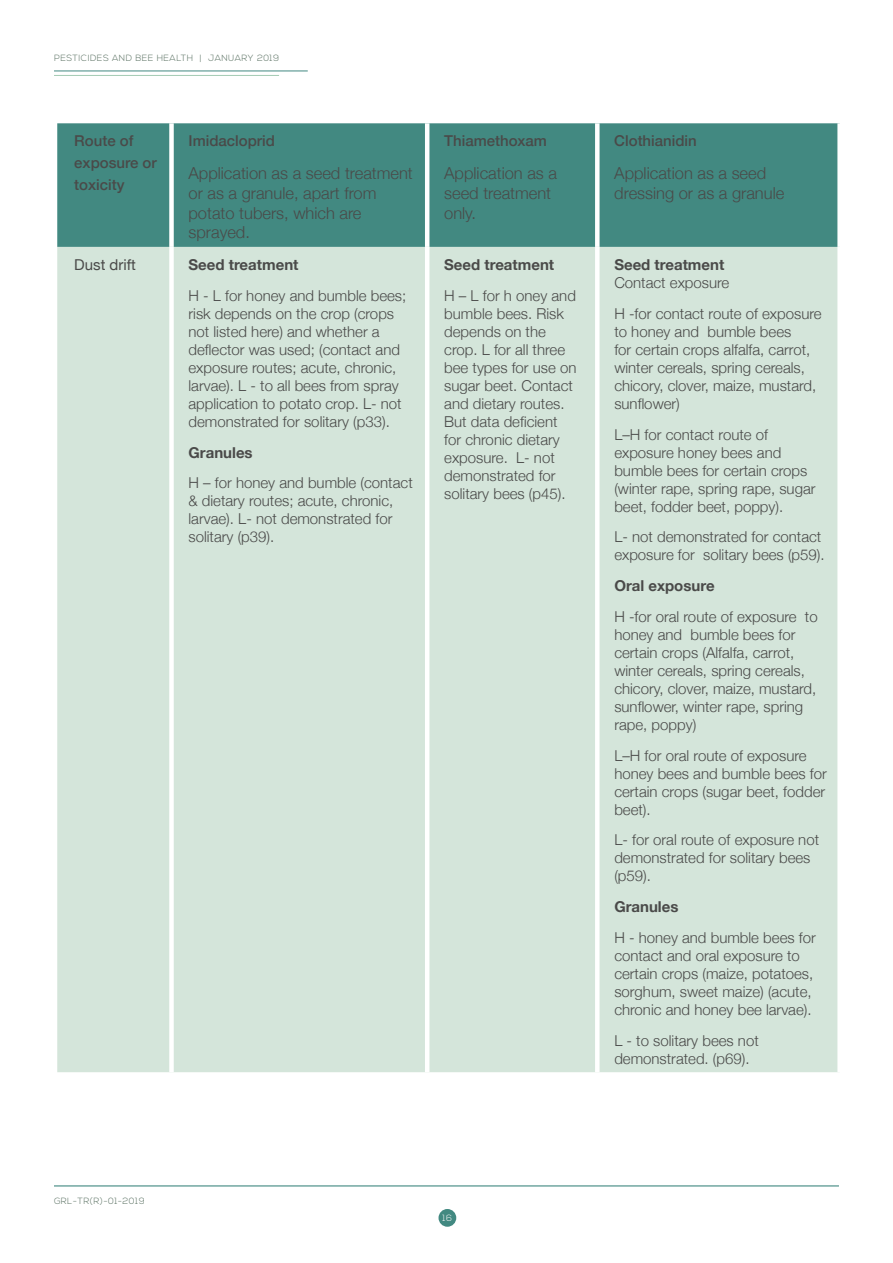
<style>
.page{position:relative;width:893px;height:1263px;background:#fff}
.page>*{position:absolute;margin:0;border:0;box-sizing:border-box;transform-origin:0 0}
.t1{font:300 16.5px/19.8px "Helvetica Neue";color:#4a4a49}
.t2{font:300 15px/18px "Helvetica Neue";color:#4a4a49}
.t3{font:700 15px "Helvetica Neue";color:#4a4a49}
.t4{font:500 15px/21.8px "Helvetica Neue";color:#4a4a49}
.t5{font:15px "Helvetica Neue";color:#4a4a49}
.t6{font:300 9px "Nexa";letter-spacing:.05em;color:#556d5e}
.t7{font:300 9px "Nexa";color:#fff}
</style>
<div class="page">
<div style="left:438px;top:1209px;width:18px;height:18px;background:#428981;border-radius:50%"></div>
<hr style="left:54px;top:1185px;width:785px;height:1px;background:#428981">
<hr style="left:54px;top:71px;width:254px;height:1px;background:#428981">
<hr style="left:54px;top:75px;width:225px;height:1px;background:#a3cab3">
<div style="left:57px;top:123px;width:780px;height:124px;background:#428981"></div>
<div style="left:57px;top:247px;width:780px;height:825px;background:#d4e5da"></div>
<div style="left:169px;top:247px;width:5px;height:825px;background:#fff"></div>
<hr style="left:425px;top:247px;width:4px;height:825px;background:#fff">
<div style="left:595px;top:247px;width:5px;height:825px;background:#fff"></div>
<div style="left:169px;top:123px;width:5px;height:124px;background:#fff"></div>
<hr style="left:425px;top:123px;width:4px;height:124px;background:#fff">
<div style="left:595px;top:123px;width:5px;height:124px;background:#fff"></div>
<p class="t6" style="left:54px;top:52px;width:227px">PESTICIDES AND BEE HEALTH | JANUARY 2019</p>
<p class="t4" style="left:74px;top:129px;width:84px">Route of exposure or toxicity</p>
<p class="t4" style="left:189px;top:129px;width:88px">Imidacloprid</p>
<p class="t1" style="left:189px;top:163px;width:226px">Application as a seed treatment or as a granule, apart from potato tubers, which are sprayed.</p>
<p class="t5" style="left:74px;top:255px;width:63px">Dust drift</p>
<p class="t3" style="left:189px;top:253px;width:112px">Seed treatment</p>
<p class="t2" style="left:189px;top:286px;width:219px">H - L for honey and bumble bees; risk depends on the crop (crops not listed here) and whether a deflector was used; (contact and exposure routes; acute, chronic, larvae). L - to all bees from spray application to potato crop. L- not demonstrated for solitary (p33).</p>
<p class="t3" style="left:189px;top:440px;width:66px">Granules</p>
<p class="t2" style="left:189px;top:474px;width:226px">H – for honey and bumble (contact &amp; dietary routes; acute, chronic, larvae). L- not demonstrated for solitary (p39).</p>
<p class="t4" style="left:444px;top:129px;width:104px">Thiamethoxam</p>
<p class="t1" style="left:444px;top:163px;width:114px">Application as a seed treatment only.</p>
<p class="t3" style="left:444px;top:253px;width:112px">Seed treatment</p>
<p class="t2" style="left:444px;top:286px;width:134px">H – L for h oney and bumble bees. Risk depends on the crop. L for all three bee types for use on sugar beet. Contact and dietary routes.<br>But data deficient for chronic dietary exposure. L- not demonstrated for solitary bees (p45).</p>
<p class="t4" style="left:614px;top:129px;width:84px">Clothianidin</p>
<p class="t1" style="left:614px;top:163px;width:171px">Application as a seed dressing or as a granule</p>
<p class="t3" style="left:614px;top:253px;width:112px">Seed treatment</p>
<p class="t2" style="left:614px;top:267px;width:209px;line-height:30.8px">Contact exposure<br>H -for contact route of exposure</p>
<p class="t2" style="left:614px;top:322px;width:204px">to honey and bumble bees<br>for certain crops alfalfa, carrot, winter cereals, spring cereals, chicory, clover, maize, mustard, sunflower)</p>
<p class="t2" style="left:614px;top:425px;width:203px">L–H for contact route of exposure honey bees and bumble bees for certain crops (winter rape, spring rape, sugar beet, fodder beet, poppy).</p>
<p class="t2" style="left:614px;top:528px;width:212px">L- not demonstrated for contact exposure for solitary bees (p59).</p>
<p class="t3" style="left:614px;top:574px;width:102px">Oral exposure</p>
<p class="t2" style="left:614px;top:607px;width:205px">H -for oral route of exposure to honey and bumble bees for certain crops (Alfalfa, carrot, winter cereals, spring cereals, chicory, clover, maize, mustard, sunflower, winter rape, spring rape, poppy)</p>
<p class="t2" style="left:614px;top:746px;width:214px">L–H for oral route of exposure honey bees and bumble bees for certain crops (sugar beet, fodder beet).</p>
<p class="t2" style="left:614px;top:831px;width:206px">L- for oral route of exposure not demonstrated for solitary bees (p59).</p>
<p class="t3" style="left:614px;top:895px;width:66px">Granules</p>
<p class="t2" style="left:614px;top:928px;width:203px">H - honey and bumble bees for contact and oral exposure to certain crops (maize, potatoes, sorghum, sweet maize) (acute, chronic and honey bee larvae).</p>
<p class="t2" style="left:614px;top:1031px;width:146px">L - to solitary bees not demonstrated. (p69).</p>
<p class="t6" style="left:54px;top:1196px;width:92px">GRL-TR(R)-01-2019</p>
<p class="t7" style="left:443px;top:1212px;width:11px">16</p>
</div>
